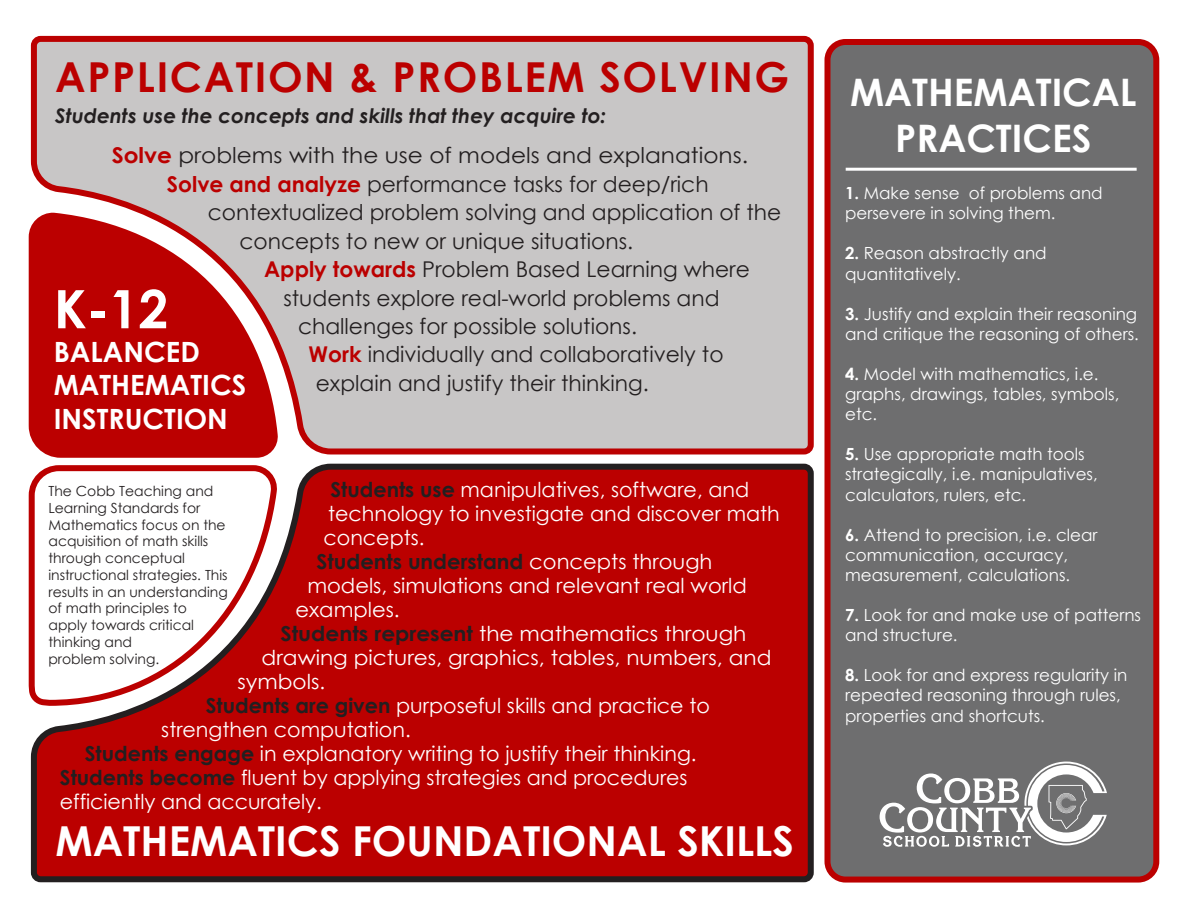
<style>
.page{position:relative;width:1188px;height:918px;background:#fff}
.page>*{position:absolute;margin:0;border:0;box-sizing:border-box;transform-origin:0 0}
.t1{font:700 52.95px "Century Gothic";color:#fff}
.t2{font:700 41.25px "Century Gothic";color:#fff}
.t3{font:700 41.25px "Century Gothic";letter-spacing:.04em;color:#b00}
.t4{font:700 37.95px/45.5px "Century Gothic";color:#fff;text-align:center}
.t5{font:700 27.9px/33.5px "Century Gothic";color:#fff}
.t6{font:21.75px/28.5px "Century Gothic";color:#231f20}
.t7{font:21.75px/28.5px "Century Gothic";color:#231f20;scale:1.07 1}
.t8{font:20.7px "Century Gothic";color:#fff}
.t9{font:20.7px "Century Gothic";color:#fff;scale:1.05 1}
.t10{font:700 20.7px "Century Gothic";color:#231f20}
.t11{font:italic 700 20.1px "Century Gothic";color:#231f20}
.t12{font:16.8px/20.1px "Century Gothic";color:#fff}
.t13{font:13.95px/16.8px "Century Gothic";color:#231f20}
.s1{font-weight:700;color:#b00}
.s2{font-weight:700;color:#231f20}
.s3{font-weight:400;color:#fff}
.s4{font-weight:700}
</style>
<div class="page">
<div style="left:30px;top:463px;width:784px;height:420px;background:#b00"></div>
<div style="left:30px;top:35px;width:784px;height:420px;background:#c8c6c6"></div>
<div style="left:827px;top:42px;width:329px;height:838px;background:#6e6e6f;border-radius:18px"></div>
<div style="left:824px;top:39px;width:335px;height:844px;border:6px solid #b00;border-radius:18px"></div>
<hr style="left:846px;top:168px;width:291px;height:3px;background:#fff">
<svg style="left:880px;top:762px;width:227px;height:85px"></svg>
<svg style="left:28px;top:209px;width:253px;height:249px;background:#c32f2f"></svg>
<svg style="left:28px;top:463px;width:247px;height:246px"></svg>
<h2 class="t3" style="left:55px;top:46px;width:735px">APPLICATION &amp; PROBLEM SOLVING</h2>
<p class="t11" style="left:55px;top:100px;width:552px">Students use the concepts and skills that they acquire to:</p>
<p class="t7" style="left:167px;top:141px;width:545px;text-indent:-55px"><span class="s1">Solve</span> problems with the use of models and explanations.<br><span class="s1">Solve and analyze</span> performance tasks for deep/rich</p>
<p class="t6" style="left:239px;top:198px;width:543px;text-indent:-32px">contextualized problem solving and application of the concepts to new or unique situations.</p>
<p class="t6" style="left:264px;top:255px;width:487px"><span class="s1">Apply towards</span> Problem Based Learning where</p>
<p class="t6" style="left:283px;top:283px;width:438px">students explore real-world problems and</p>
<p class="t6" style="left:298px;top:312px;width:341px">challenges for possible solutions.</p>
<p class="t6" style="left:309px;top:340px;width:416px"><span class="s1">Work</span> individually and collaboratively to</p>
<p class="t6" style="left:316px;top:369px;width:335px">explain and justify their thinking.</p>
<h1 class="t1" style="left:54px;top:269px;width:116px">K-12</h1>
<h3 class="t5" style="left:54px;top:334px;width:194px">BALANCED<br>MATHEMATICS<br>INSTRUCTION</h3>
<p class="t13" style="left:48px;top:483px;width:181px">The Cobb Teaching and<br>Learning Standards for<br>Mathematics focus on the acquisition of math skills through conceptual instructional strategies. This results in an understanding of math principles to apply towards critical thinking and<br>problem solving.</p>
<p class="t8" style="left:331px;top:475px;width:420px"><span class="s2">Students use</span> manipulatives, software, and</p>
<p class="t8" style="left:328px;top:499px;width:453px">technology to investigate and discover math</p>
<p class="t8" style="left:323px;top:523px;width:103px">concepts.</p>
<p class="t10" style="left:317px;top:546px;width:397px">Students understand <span class="s3">concepts through</span></p>
<p class="t8" style="left:307px;top:571px;width:441px">models, simulations and relevant real world</p>
<p class="t8" style="left:295px;top:595px;width:106px">examples.</p>
<p class="t9" style="left:281px;top:619px;width:445px"><span class="s2">Students represent</span> the mathematics through</p>
<p class="t9" style="left:262px;top:643px;width:487px">drawing pictures, graphics, tables, numbers, and</p>
<p class="t9" style="left:238px;top:667px;width:85px">symbols.</p>
<p class="t8" style="left:206px;top:691px;width:506px"><span class="s2">Students are given</span> purposeful skills and practice to</p>
<p class="t8" style="left:161px;top:715px;width:251px">strengthen computation.</p>
<p class="t8" style="left:85px;top:739px;width:613px"><span class="s2">Students engage</span> in explanatory writing to justify their thinking.</p>
<p class="t8" style="left:60px;top:763px;width:629px"><span class="s2">Students become</span> fluent by applying strategies and procedures</p>
<p class="t8" style="left:60px;top:787px;width:263px">efficiently and accurately.</p>
<h2 class="t2" style="left:56px;top:810px;width:740px">MATHEMATICS FOUNDATIONAL SKILLS</h2>
<h3 class="t4" style="left:850px;top:68px;width:288px">MATHEMATICAL<br>PRACTICES</h3>
<p class="t12" style="left:845px;top:183px;width:259px"><span class="s4">1.</span> Make sense of problems and persevere in solving them.</p>
<p class="t12" style="left:845px;top:243px;width:203px"><span class="s4">2.</span> Reason abstractly and quantitatively.</p>
<p class="t12" style="left:845px;top:303px;width:295px"><span class="s4">3.</span> Justify and explain their reasoning and critique the reasoning of others.</p>
<p class="t12" style="left:845px;top:364px;width:276px"><span class="s4">4.</span> Model with mathematics, i.e. graphs, drawings, tables, symbols, etc.</p>
<p class="t12" style="left:845px;top:444px;width:254px"><span class="s4">5.</span> Use appropriate math tools strategically, i.e. manipulatives, calculators, rulers, etc.</p>
<p class="t12" style="left:845px;top:524px;width:254px"><span class="s4">6.</span> Attend to precision, i.e. clear communication, accuracy, measurement, calculations.</p>
<p class="t12" style="left:845px;top:605px;width:298px"><span class="s4">7.</span> Look for and make use of patterns and structure.</p>
<p class="t12" style="left:845px;top:665px;width:284px"><span class="s4">8.</span> Look for and express regularity in repeated reasoning through rules, properties and shortcuts.</p>
</div>
